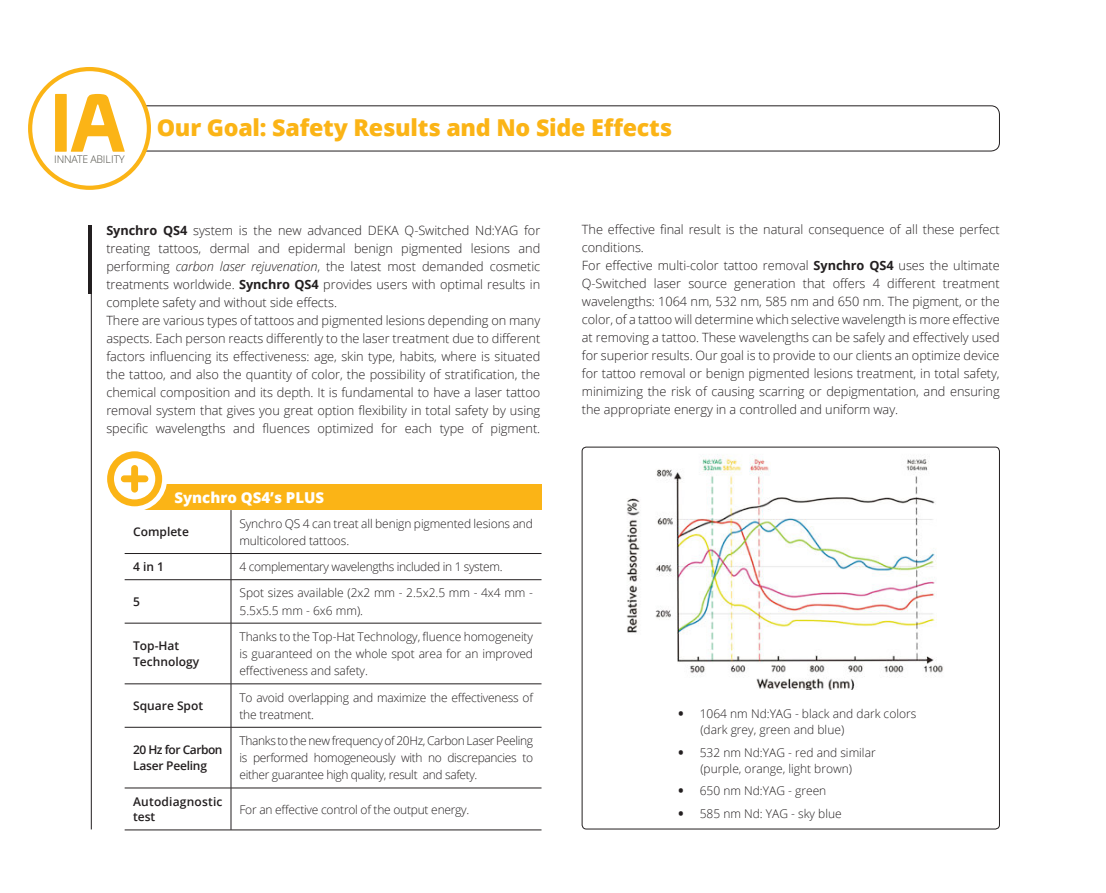
<style>
.page{position:relative;width:1106px;height:893px;background:#fff}
.page>*{position:absolute;margin:0;border:0;box-sizing:border-box;transform-origin:0 0}
.t1{font:800 23.25px "Open Sans";letter-spacing:-.01em;color:#fbb416}
.t2{font:800 15px "Open Sans";color:#fff}
.t3{font:300 12.75px/18px "Open Sans";letter-spacing:-.005em;color:#231f20}
.t4{font:300 12px/17.2px "Open Sans";letter-spacing:-.01em;color:#231f20}
.t5{font:600 12px/15.8px "Open Sans";color:#231f20}
.t6{font:300 12px "Open Sans";letter-spacing:-.03em;color:#231f20}
.t7{font:600 12px/15.8px "Open Sans";letter-spacing:-.02em;color:#231f20}
.t8{font:300 10.5px "Open Sans";letter-spacing:-.025em;color:#4c4b43}
.s1{font-weight:700}
.s2{font-style:italic}
.s3{font-weight:800;font-size:12.75px}
</style>
<div class="page">
<div style="left:68px;top:106px;width:931px;height:45px;border:1px solid #231f20;border-radius:9px"></div>
<div style="left:30px;top:69px;width:119px;height:119px;background:#fff;border-radius:50%"></div>
<div style="left:28px;top:67px;width:123px;height:123px;border:4px solid #fbb416;border-radius:50%"></div>
<svg style="left:55px;top:94px;width:70px;height:58px"></svg>
<hr style="left:91px;top:225px;width:1px;height:604px;background:#231f20">
<hr style="left:88px;top:225px;width:3px;height:69px;background:#231f20">
<div style="left:125px;top:485px;width:416px;height:25px;background:#fbb416"></div>
<hr style="left:231px;top:510px;width:1px;height:43px;background:#231f20">
<hr style="left:125px;top:553px;width:106px;height:1px;background:#231f20">
<hr style="left:231px;top:553px;width:310px;height:1px;background:#231f20">
<svg style="left:231px;top:554px;width:1px;height:25px"></svg>
<hr style="left:125px;top:579px;width:106px;height:1px;background:#231f20">
<hr style="left:231px;top:579px;width:310px;height:1px;background:#231f20">
<hr style="left:231px;top:580px;width:1px;height:43px;background:#231f20">
<hr style="left:125px;top:623px;width:106px;height:1px;background:#231f20">
<hr style="left:231px;top:623px;width:310px;height:1px;background:#231f20">
<hr style="left:231px;top:623px;width:1px;height:61px;background:#231f20">
<hr style="left:125px;top:684px;width:106px;height:1px;background:#231f20">
<hr style="left:231px;top:684px;width:310px;height:1px;background:#231f20">
<hr style="left:231px;top:684px;width:1px;height:43px;background:#231f20">
<hr style="left:125px;top:727px;width:106px;height:1px;background:#231f20">
<hr style="left:231px;top:727px;width:310px;height:1px;background:#231f20">
<hr style="left:231px;top:727px;width:1px;height:61px;background:#231f20">
<hr style="left:125px;top:788px;width:106px;height:1px;background:#231f20">
<hr style="left:231px;top:788px;width:310px;height:1px;background:#231f20">
<hr style="left:231px;top:788px;width:1px;height:42px;background:#231f20">
<hr style="left:125px;top:830px;width:106px;height:1px;background:#231f20">
<hr style="left:231px;top:830px;width:310px;height:1px;background:#231f20">
<div style="left:102px;top:446px;width:65px;height:65px;background:#fff;border-radius:50%"></div>
<svg style="left:107px;top:451px;width:55px;height:55px"></svg>
<img style="left:626px;top:454px;width:317px;height:236px">
<p class="t8" style="left:54px;top:155px;width:72px">INNATE ABILITY</p>
<h1 class="t1" style="left:157px;top:110px;width:517px">Our Goal: Safety Results and No Side Effects</h1>
<p class="t3" style="left:106px;top:223px;width:435px"><span class="s1">Synchro QS4</span> system is the new advanced DEKA Q-Switched Nd:YAG for treating tattoos, dermal and epidermal benign pigmented lesions and performing <span class="s2">carbon laser rejuvenation</span>, the latest most demanded cosmetic treatments worldwide. <span class="s1">Synchro QS4</span> provides users with optimal results in complete safety and without side effects.<br>There are various types of tattoos and pigmented lesions depending on many aspects. Each person reacts differently to the laser treatment due to different factors influencing its effectiveness: age, skin type, habits, where is situated the tattoo, and also the quantity of color, the possibility of stratification, the chemical composition and its depth. It is fundamental to have a laser tattoo removal system that gives you great option flexibility in total safety by using specific wavelengths and fluences optimized for each type of pigment.</p>
<p class="t2" style="left:174px;top:491px;width:151px">Synchro QS4’s PLUS</p>
<p class="t5" style="left:133px;top:525px;width:57px">Complete</p>
<p class="t4" style="left:239px;top:516px;width:295px">Synchro QS 4 can treat all benign pigmented lesions and multicolored tattoos.</p>
<p class="t5" style="left:133px;top:560px;width:32px">4 in 1</p>
<p class="t6" style="left:239px;top:562px;width:264px">4 complementary wavelengths included in 1 system.</p>
<p class="t5" style="left:133px;top:595px;width:8px">5</p>
<p class="t4" style="left:239px;top:584px;width:295px">Spot sizes available (2x2 mm - 2.5x2.5 mm - 4x4 mm -<br>5.5x5.5 mm - 6x6 mm).</p>
<p class="t5" style="left:133px;top:639px;width:67px">Top-Hat<br>Technology</p>
<p class="t4" style="left:239px;top:627px;width:295px;text-align:justify">Thanks to the Top-Hat Technology, fluence homogeneity is guaranteed on the whole spot area for an improved effectiveness and safety.</p>
<p class="t5" style="left:133px;top:699px;width:71px">Square Spot</p>
<p class="t4" style="left:239px;top:688px;width:295px">To avoid overlapping and maximize the effectiveness of the treatment.</p>
<p class="t7" style="left:133px;top:743px;width:91px">20 Hz for Carbon<br>Laser Peeling</p>
<p class="t4" style="left:239px;top:733px;width:295px;text-align:justify">Thanks to the new frequency of 20Hz, Carbon Laser Peeling is performed homogeneously with no discrepancies to either guarantee high quality, result and safety.</p>
<p class="t5" style="left:133px;top:795px;width:91px">Autodiagnostic test</p>
<p class="t4" style="left:239px;top:800px;width:231px">For an effective control of the output energy.</p>
<p class="t3" style="left:582px;top:220px;width:419px">The effective final result is the natural consequence of all these perfect conditions.<br>For effective multi-color tattoo removal <span class="s1">Synchro QS4</span> uses the ultimate Q-Switched laser source generation that offers 4 different treatment wavelengths: 1064 nm, 532 nm, 585 nm and 650 nm. The pigment, or the color, of a tattoo will determine which selective wavelength is more effective at removing a tattoo. These wavelengths can be safely and effectively used for superior results. Our goal is to provide to our clients an optimize device for tattoo removal or benign pigmented lesions treatment, in total safety, minimizing the risk of causing scarring or depigmentation, and ensuring the appropriate energy in a controlled and uniform way.</p>
<p class="t4" style="left:700px;top:705px;width:217px;line-height:16.5px;text-indent:-22px"><span class="s3">•</span> 1064 nm Nd:YAG - black and dark colors (dark grey, green and blue)</p>
<p class="t4" style="left:678px;top:744px;width:199px;line-height:16.5px;text-align:center"><span class="s3">•</span> 532 nm Nd:YAG - red and similar (purple, orange, light brown)</p>
<p class="t4" style="left:678px;top:782px;width:149px"><span class="s3">•</span> 650 nm Nd:YAG - green</p>
<p class="t4" style="left:678px;top:804px;width:165px"><span class="s3">•</span> 585 nm Nd: YAG - sky blue</p>
</div>
